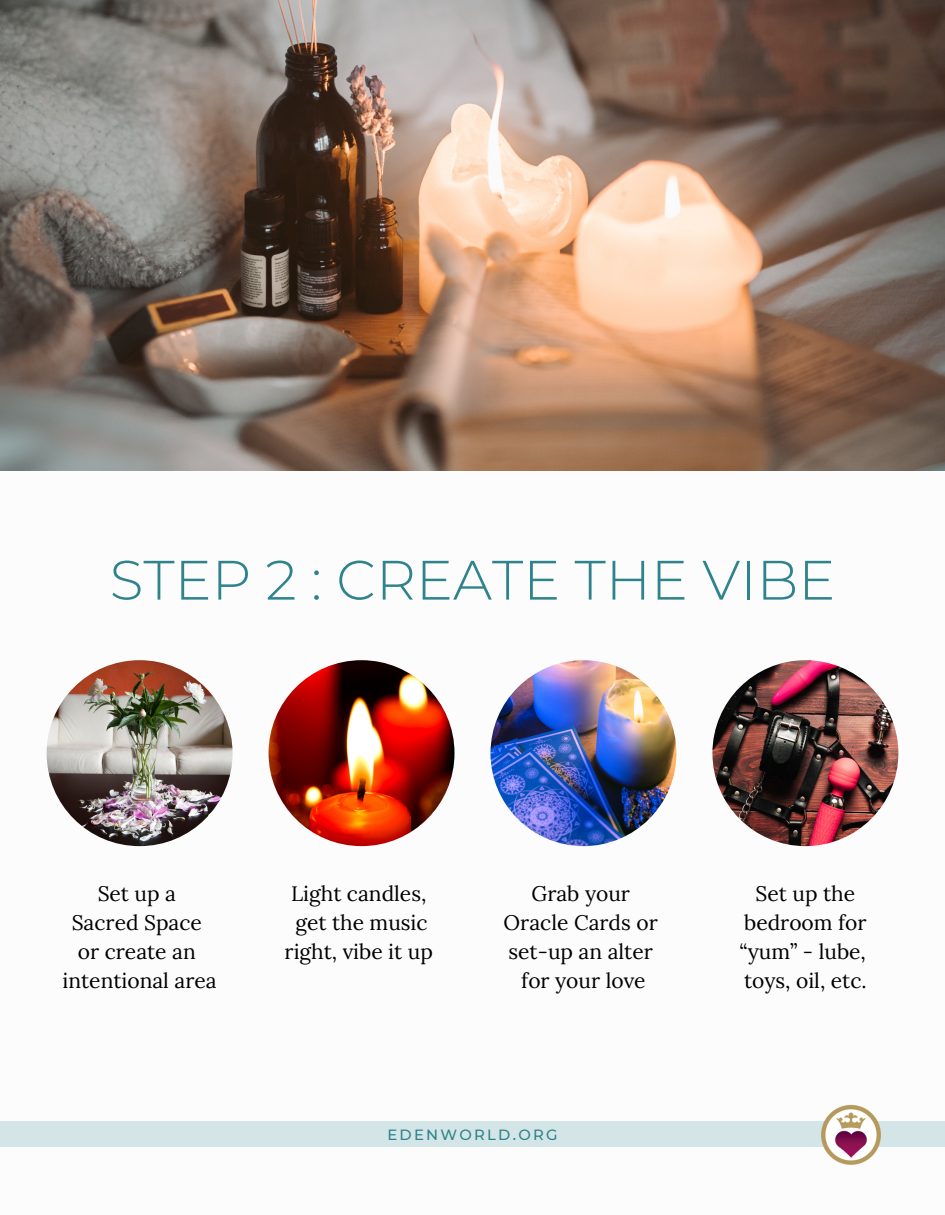
<style>
.page{position:relative;width:945px;height:1215px;background:#fff}
.page>*{position:absolute;margin:0;border:0;box-sizing:border-box;transform-origin:0 0}
.t1{font:300 55.5px "Montserrat";color:#2f838c}
.t2{font:21px "Lora";color:#000}
.t3{font:500 14.85px "Montserrat";letter-spacing:.155em;color:#2f838c}
</style>
<div class="page">
<img style="left:0;top:0;width:945px;height:470px">
<div style="left:0;top:1122px;width:945px;height:25px;background:#d4e5e7"></div>
<img style="left:819px;top:1104px;width:63px;height:61px">
<img style="left:47px;top:660px;width:186px;height:186px;border-radius:50%">
<img style="left:269px;top:660px;width:186px;height:186px;border-radius:50%">
<img style="left:490px;top:660px;width:186px;height:186px;border-radius:50%">
<img style="left:712px;top:660px;width:186px;height:186px;border-radius:50%">
<p class="t1" style="left:110px;top:546px;width:727px">STEP 2 : CREATE THE VIBE</p>
<p class="t2" style="left:98px;top:880px;width:80px">Set up a</p>
<p class="t2" style="left:72px;top:909px;width:132px">Sacred Space</p>
<p class="t2" style="left:78px;top:938px;width:119px">or create an</p>
<p class="t2" style="left:63px;top:967px;width:156px">intentional area</p>
<p class="t2" style="left:291px;top:880px;width:137px">Light candles,</p>
<p class="t2" style="left:295px;top:909px;width:134px">get the music</p>
<p class="t2" style="left:285px;top:938px;width:150px">right, vibe it up</p>
<p class="t2" style="left:531px;top:880px;width:100px">Grab your</p>
<p class="t2" style="left:504px;top:909px;width:156px">Oracle Cards or</p>
<p class="t2" style="left:509px;top:938px;width:146px">set-up an alter</p>
<p class="t2" style="left:521px;top:967px;width:126px">for your love</p>
<p class="t3" style="left:387px;top:1126px;width:172px">EDENWORLD.ORG</p>
<p class="t2" style="left:756px;top:880px;width:101px">Set up the</p>
<p class="t2" style="left:744px;top:909px;width:124px">bedroom for</p>
<p class="t2" style="left:739px;top:938px;width:128px">“yum” - lube,</p>
<p class="t2" style="left:744px;top:967px;width:124px">toys, oil, etc.</p>
</div>
